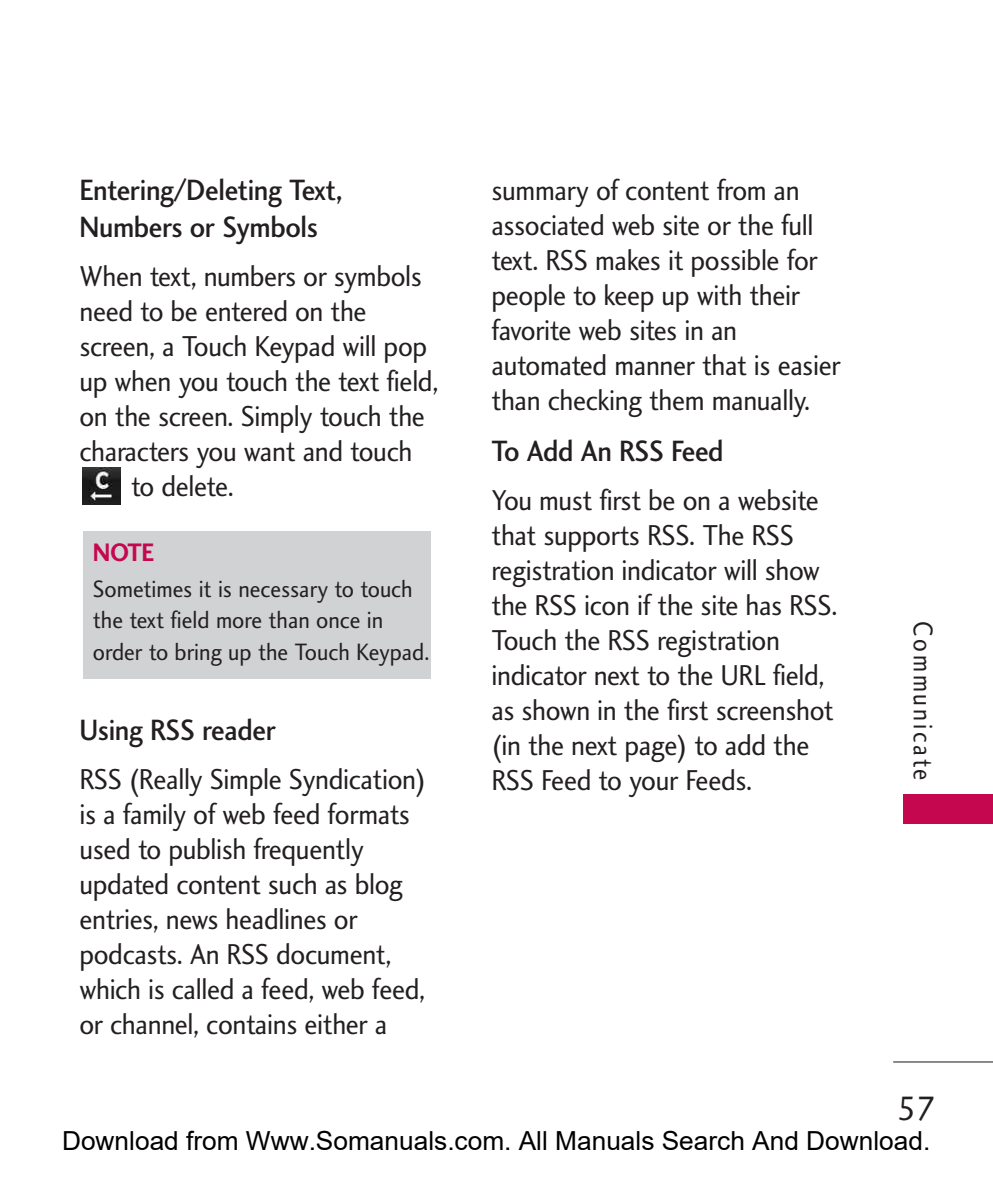
<style>
.page{position:relative;width:993px;height:1191px;background:#fff}
.page>*{position:absolute;margin:0;border:0;box-sizing:border-box;transform-origin:0 0}
.t1{font:35px "Charlotte Sans Book Let Plain";color:#231f20;scale:.93 1}
.t2{font:30.45px/36.8px "Charlotte Sans Medium Let Plain";letter-spacing:-.01em;color:#231f20;scale:.92 1}
.t3{font:29.75px/35px "Charlotte Sans Book Plain";letter-spacing:-.01em;color:#231f20;scale:.93 1}
.t4{font:28px "Charlotte Sans Book Let Plain";letter-spacing:.12em;color:#231f20;scale:.85 1}
.t5{font:26.25px "Arial";color:#000}
.t6{font:26.25px "Charlotte Sans Bold Let Plain";color:#c50750;scale:.92 1}
.t7{font:24.5px/31.5px "Charlotte Sans Book Plain";color:#231f20;scale:.93 1}
</style>
<div class="page">
<hr style="left:892px;top:1061px;width:100px;height:1px;background:#231f20">
<div style="left:903px;top:794px;width:89px;height:29px;background:#c50750"></div>
<div style="left:83px;top:532px;width:347px;height:147px;background:#d1d2d4"></div>
<img style="left:83px;top:468px;width:37px;height:36px">
<p class="t2" style="left:79px;top:172px;width:288px">Entering/Deleting Text,<br>Numbers or Symbols</p>
<p class="t3" style="left:79px;top:261px;width:370px">When text, numbers or symbols</p>
<p class="t3" style="left:79px;top:296px;width:310px">need to be entered on the</p>
<p class="t3" style="left:79px;top:331px;width:375px">screen, a Touch Keypad will pop</p>
<p class="t3" style="left:79px;top:366px;width:387px">up when you touch the text field,</p>
<p class="t3" style="left:79px;top:401px;width:373px">on the screen. Simply touch the</p>
<p class="t3" style="left:79px;top:436px;width:359px">characters you want and touch</p>
<p class="t3" style="left:131px;top:471px;width:112px">to delete.</p>
<p class="t6" style="left:93px;top:536px;width:68px">NOTE</p>
<p class="t7" style="left:93px;top:575px;width:363px">Sometimes it is necessary to touch the text field more than once in order to bring up the Touch Keypad.</p>
<p class="t2" style="left:79px;top:711px;width:215px">Using RSS reader</p>
<p class="t3" style="left:79px;top:764px;width:374px">RSS (Really Simple Syndication) is a family of web feed formats used to publish frequently updated content such as blog entries, news headlines or podcasts. An RSS document, which is called a feed, web feed, or channel, contains either a</p>
<p class="t3" style="left:491px;top:175px;width:377px">summary of content from an associated web site or the full text. RSS makes it possible for people to keep up with their favorite web sites in an automated manner that is easier than checking them manually.</p>
<p class="t2" style="left:491px;top:432px;width:254px">To Add An RSS Feed</p>
<p class="t3" style="left:491px;top:485px;width:373px">You must first be on a website that supports RSS. The RSS registration indicator will show the RSS icon if the site has RSS.<br>Touch the RSS registration indicator next to the URL field, as shown in the first screenshot (in the next page) to add the<br>RSS Feed to your Feeds.</p>
<p class="t4" style="left:939px;top:621px;width:189px;rotate:90deg">Communicate</p>
<p class="t1" style="left:896px;top:1087px;width:43px">57</p>
<p class="t5" style="left:62px;top:1126px;width:869px">Download from Www.Somanuals.com. All Manuals Search And Download.</p>
</div>
